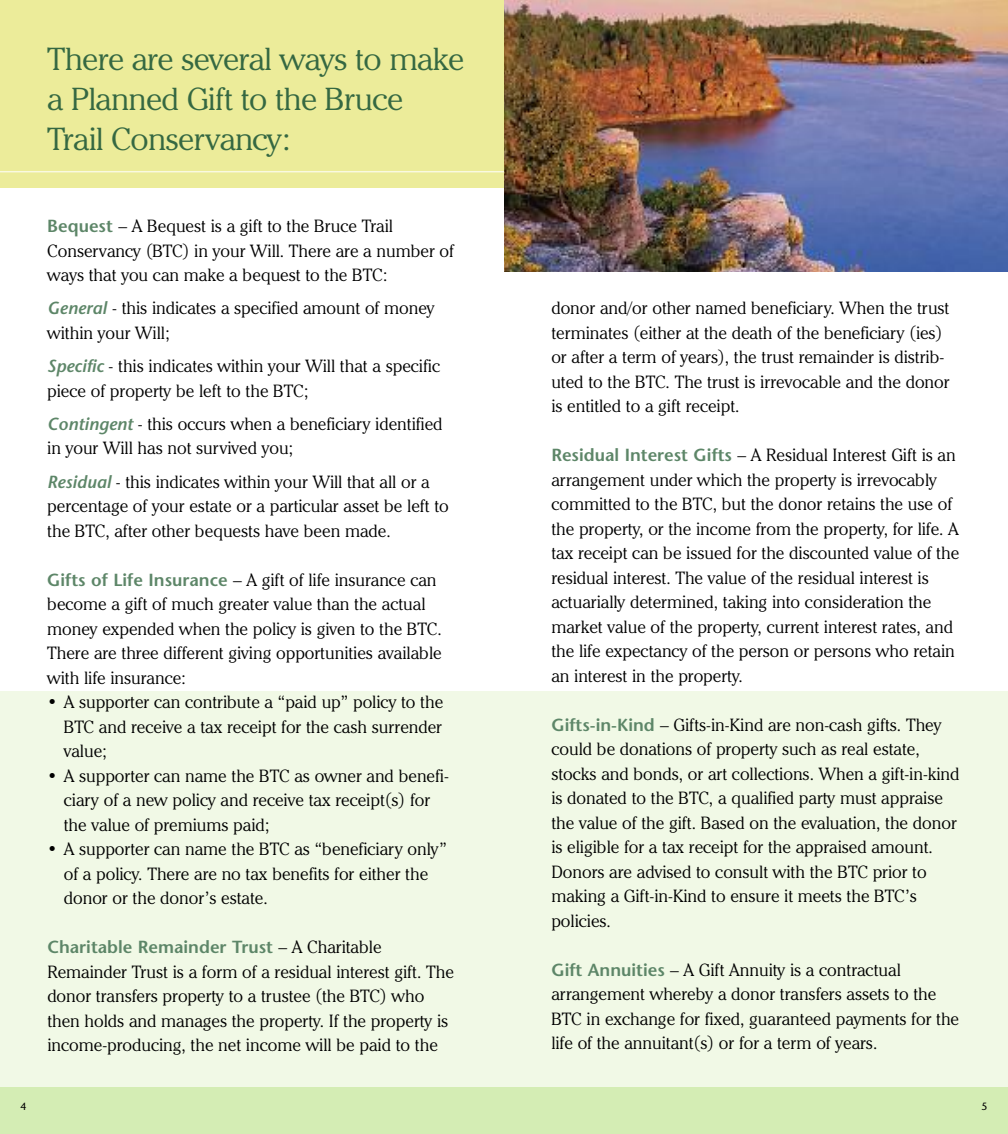
<style>
.page{position:relative;width:1008px;height:1134px;background:#fff}
.page>*{position:absolute;margin:0;border:0;box-sizing:border-box;transform-origin:0 0}
.t1{font:300 31.5px/40.2px "Cheltenham IT Cby BT";letter-spacing:-.02em;color:#356842;scale:1.05 1}
.t2{font:300 17.5px/24.5px "Cheltenham IT Cby BT";color:#000}
.t3{font:600 17.5px "Stone Sans";color:#5d8668}
.t4{font:10.5px "Stone Sans";color:#000}
.s1{font-family:"Stone Sans";font-weight:600;color:#5d8668}
.s2{font-family:"Stone Sans";font-weight:600;font-style:italic;color:#5d8668}
.s3{font-family:"Cheltenham IT Cby BT";font-weight:300;color:#000}
</style>
<div class="page">
<div style="left:0;top:691px;width:1008px;height:443px;background:#f1f9e6"></div>
<div style="left:0;top:1087px;width:1008px;height:47px;background:#d4edb4"></div>
<div style="left:0;top:0;width:1008px;height:188px;background:#ecec9a"></div>
<hr style="left:0;top:171px;width:1008px;height:1px;background:#fff">
<img style="left:504px;top:0;width:504px;height:272px">
<h1 class="t1" style="left:47px;top:42px;width:399px">There are several ways to make a Planned Gift to the Bruce<br>Trail Conservancy:</h1>
<p class="t2" style="left:47px;top:215px;width:408px"><span class="s1">Bequest</span> – A Bequest is a gift to the Bruce Trail<br>Conservancy (BTC) in your Will. There are a number of ways that you can make a bequest to the BTC:</p>
<p class="t2" style="left:47px;top:298px;width:389px"><span class="s2">General</span> - this indicates a specified amount of money within your Will;</p>
<p class="t2" style="left:47px;top:355px;width:394px"><span class="s2">Specific</span> - this indicates within your Will that a specific piece of property be left to the BTC;</p>
<p class="t2" style="left:47px;top:413px;width:397px"><span class="s2">Contingent</span> - this occurs when a beneficiary identified in your Will has not survived you;</p>
<p class="t2" style="left:47px;top:471px;width:403px"><span class="s2">Residual</span> - this indicates within your Will that all or a percentage of your estate or a particular asset be left to the BTC, after other bequests have been made.</p>
<p class="t2" style="left:47px;top:569px;width:396px"><span class="s1">Gifts of Life Insurance</span> – A gift of life insurance can become a gift of much greater value than the actual money expended when the policy is given to the BTC.<br>There are three different giving opportunities available with life insurance:</p>
<p class="t2" style="left:64px;top:691px;width:381px;text-align:justify;text-indent:-17px">• A supporter can contribute a “paid up” policy to the BTC and receive a tax receipt for the cash surrender value;</p>
<p class="t2" style="left:64px;top:765px;width:387px;text-indent:-17px">• A supporter can name the BTC as owner and benefi&shy;ciary of a new policy and receive tax receipt(s) for the value of premiums paid;</p>
<p class="t2" style="left:64px;top:838px;width:385px;text-indent:-17px">• A supporter can name the BTC as “beneficiary only” of a policy. There are no tax benefits for either the donor or the donor’s estate.</p>
<p class="t3" style="left:47px;top:940px;width:336px">Charitable Remainder Trust <span class="s3">– A Charitable</span></p>
<p class="t2" style="left:47px;top:961px;width:408px">Remainder Trust is a form of a residual interest gift. The donor transfers property to a trustee (the BTC) who then holds and manages the property. If the property is income-producing, the net income will be paid to the</p>
<p class="t2" style="left:551px;top:297px;width:400px">donor and/or other named beneficiary. When the trust terminates (either at the death of the beneficiary (ies) or after a term of years), the trust remainder is distrib&shy;uted to the BTC. The trust is irrevocable and the donor is entitled to a gift receipt.</p>
<p class="t2" style="left:551px;top:444px;width:409px"><span class="s1">Residual Interest Gifts</span> – A Residual Interest Gift is an arrangement under which the property is irrevocably committed to the BTC, but the donor retains the use of the property, or the income from the property, for life. A tax receipt can be issued for the discounted value of the residual interest. The value of the residual interest is actuarially determined, taking into consideration the market value of the property, current interest rates, and the life expectancy of the person or persons who retain an interest in the property.</p>
<p class="t2" style="left:551px;top:714px;width:410px"><span class="s1">Gifts-in-Kind</span> – Gifts-in-Kind are non-cash gifts. They could be donations of property such as real estate, stocks and bonds, or art collections. When a gift-in-kind is donated to the BTC, a qualified party must appraise the value of the gift. Based on the evaluation, the donor is eligible for a tax receipt for the appraised amount.<br>Donors are advised to consult with the BTC prior to making a Gift-in-Kind to ensure it meets the BTC’s policies.</p>
<p class="t2" style="left:551px;top:959px;width:409px"><span class="s1">Gift Annuities</span> – A Gift Annuity is a contractual arrangement whereby a donor transfers assets to the BTC in exchange for fixed, guaranteed payments for the life of the annuitant(s) or for a term of years.</p>
<p class="t4" style="left:21px;top:1102px;width:8px">4</p>
<p class="t4" style="left:981px;top:1102px;width:8px">5</p>
</div>
